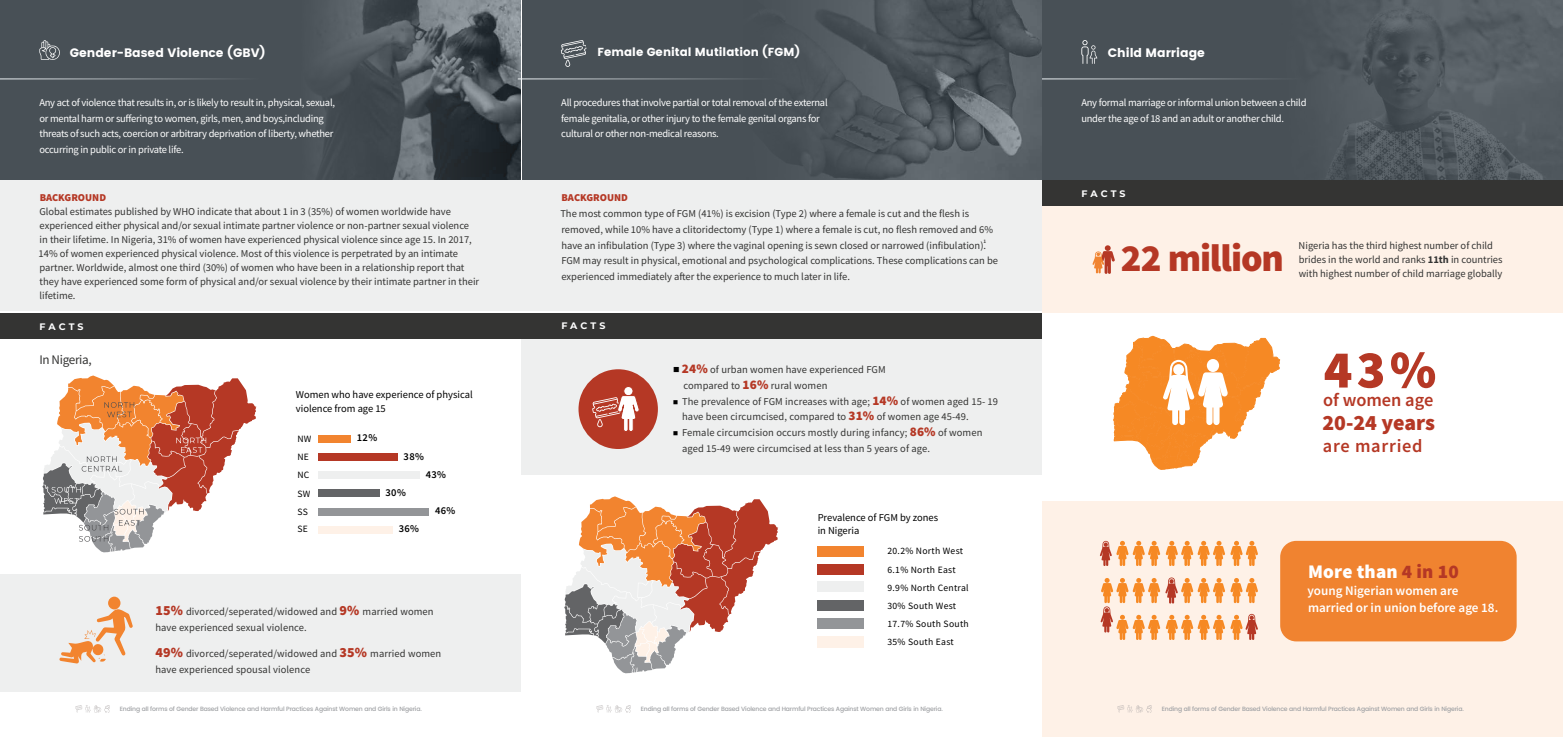
<style>
.page{position:relative;width:1563px;height:737px;background:#fff}
.page>*{position:absolute;margin:0;border:0;box-sizing:border-box;transform-origin:0 0}
.t1{font:900 53.38px "Source Sans Pro";color:#b53825}
.t2{font:900 38.5px "Source Sans Pro";letter-spacing:-.03em;color:#b53825}
.t3{font:900 21.88px "Source Sans Pro";letter-spacing:-.005em;color:#b53825}
.t4{font:900 19.25px "Source Sans Pro";letter-spacing:.01em;color:#fff}
.t5{font:600 18.38px "Source Sans Pro";color:#b53825}
.t6{font:600 18.38px "Source Sans Pro";letter-spacing:.03em;color:#b53825}
.t7{font:600 13.12px/16.6px "Source Sans Pro";color:#fff}
.t8{font:13.12px "Source Sans Pro";letter-spacing:-.025em;color:#343433}
.t9{font:700 12.25px "Poppins";color:#fff}
.t10{font:700 11.64px "Poppins";color:#fff}
.t11{font:10.5px/15.8px "Source Sans Pro";color:#343433}
.t12{font:10.5px/15.8px "Source Sans Pro";letter-spacing:-.025em;color:#fff}
.t13{font:10.5px/14px "Source Sans Pro";color:#000}
.t14{font:900 10.5px "Source Sans Pro";color:#b53825}
.t15{font:600 10.5px "Source Sans Pro";letter-spacing:.03em;color:#000}
.t16{font:9.62px/18.3px "Source Sans Pro";letter-spacing:.03em;color:#000}
.t17{font:100 9.45px "Montserrat";letter-spacing:.33em;color:#fff}
.t18{font:500 6.12px "Poppins";letter-spacing:-.025em;color:#9fa1a4}
.t19{font:600 5.25px "Source Sans Pro";color:#343433}
.s1{font-weight:700}
.s2{font-weight:900;font-size:14px;color:#b53825}
.s3{font-family:"Montserrat";font-weight:100;font-size:13.12px;color:#000}
.s4{font-weight:900;font-size:13.12px;color:#b53825}
.s5{font-family:"Montserrat";font-weight:100;color:#000}
.s6{color:#b53825}
</style>
<div class="page">
<div style="left:521px;top:339px;width:521px;height:136px;background:#eeefef"></div>
<div style="left:1042px;top:501px;width:521px;height:236px;background:#fef1e7"></div>
<div style="left:0;top:574px;width:521px;height:117px;background:#eeefef"></div>
<div style="left:522px;top:0;width:521px;height:180px;background:#485056"></div>
<img style="left:806px;top:0;width:236px;height:180px">
<div style="left:0;top:0;width:521px;height:180px;background:#485056"></div>
<img style="left:321px;top:0;width:200px;height:180px">
<div style="left:1042px;top:0;width:521px;height:180px;background:#485056"></div>
<img style="left:1228px;top:0;width:335px;height:180px">
<svg style="left:561px;top:40px;width:25px;height:27px"></svg>
<div style="left:521px;top:180px;width:521px;height:130px;background:#eeefef"></div>
<div style="left:0;top:180px;width:521px;height:130px;background:#eeefef"></div>
<div style="left:521px;top:313px;width:521px;height:26px;background:#343433"></div>
<div style="left:0;top:313px;width:521px;height:26px;background:#343433"></div>
<div style="left:1042px;top:180px;width:521px;height:26px;background:#343433"></div>
<svg style="left:1081px;top:40px;width:16px;height:24px"></svg>
<div style="left:1280px;top:541px;width:236px;height:100px;background:#f08330;border-radius:16px"></div>
<hr style="left:518px;top:78px;width:521px;height:1px;background:#eef3f6">
<hr style="left:0;top:78px;width:521px;height:1px;background:#eef3f6">
<hr style="left:1042px;top:78px;width:521px;height:1px;background:#eef3f6">
<svg style="left:39px;top:40px;width:21px;height:20px"></svg>
<div style="left:1042px;top:206px;width:521px;height:107px;background:#fef1e7"></div>
<svg style="left:1092px;top:245px;width:23px;height:29px"></svg>
<div style="left:108px;top:596px;width:13px;height:13px;background:#f2842f;border-radius:50%"></div>
<svg style="left:59px;top:609px;width:74px;height:54px"></svg>
<div style="left:578px;top:369px;width:80px;height:80px;background:#b53825;border-radius:50%"></div>
<svg style="left:592px;top:376px;width:47px;height:55px"></svg>
<svg style="left:43px;top:375px;width:213px;height:177px"></svg>
<svg style="left:564px;top:496px;width:214px;height:177px"></svg>
<div style="left:318px;top:434px;width:33px;height:8px;background:#f2842f"></div>
<div style="left:817px;top:546px;width:47px;height:10px;background:#f2842f"></div>
<div style="left:318px;top:489px;width:62px;height:8px;background:#636466"></div>
<div style="left:817px;top:600px;width:47px;height:11px;background:#636466"></div>
<div style="left:318px;top:453px;width:80px;height:8px;background:#b53825"></div>
<div style="left:817px;top:564px;width:47px;height:11px;background:#b53825"></div>
<div style="left:318px;top:507px;width:111px;height:8px;background:#939598"></div>
<div style="left:817px;top:618px;width:47px;height:10px;background:#939598"></div>
<svg style="left:318px;top:471px;width:102px;height:8px"></svg>
<svg style="left:817px;top:581px;width:47px;height:11px"></svg>
<svg style="left:318px;top:526px;width:75px;height:7px"></svg>
<svg style="left:817px;top:636px;width:47px;height:12px"></svg>
<svg style="left:1100px;top:541px;width:158px;height:25px"></svg>
<svg style="left:1100px;top:577px;width:158px;height:63px"></svg>
<svg style="left:1113px;top:335px;width:168px;height:135px"></svg>
<svg style="left:75px;top:705px;width:35px;height:7px"></svg>
<svg style="left:596px;top:705px;width:34px;height:7px"></svg>
<svg style="left:1117px;top:705px;width:34px;height:7px"></svg>
<p class="t9" style="left:70px;top:45px;width:197px">Gender-Based Violence (GBV)</p>
<p class="t10" style="left:597px;top:45px;width:204px">Female Genital Mutilation (FGM)</p>
<p class="t9" style="left:1108px;top:45px;width:99px">Child Marriage</p>
<p class="t12" style="left:39px;top:94px;width:297px">Any act of violence that results in, or is likely to result in, physical, sexual, or mental harm or suffering to women, girls, men, and boys,including threats of such acts, coercion or arbitrary deprivation of liberty, whether occurring in public or in private life.</p>
<p class="t12" style="left:1081px;top:94px;width:227px">Any formal marriage or informal union between a child under the age of 18 and an adult or another child.</p>
<p class="t14" style="left:561px;top:191px;width:68px">BACKGROUND</p>
<p class="t11" style="left:560px;top:206px;width:439px">The most common type of FGM (41%) is excision (Type 2) where a female is cut and the flesh is removed, while 10% have a clitoridectomy (Type 1) where a female is cut, no flesh removed and 6% have an infibulation (Type 3) where the vaginal opening is sewn closed or narrowed (infibulation).<br>FGM may result in physical, emotional and psychological complications. These complications can be experienced immediately after the experience to much later in life.</p>
<p class="t12" style="left:561px;top:94px;width:268px">All procedures that involve partial or total removal of the external female genitalia, or other injury to the female genital organs for cultural or other non-medical reasons.</p>
<p class="t17" style="left:1081px;top:187px;width:46px">FACTS</p>
<p class="t14" style="left:40px;top:191px;width:68px">BACKGROUND</p>
<p class="t11" style="left:39px;top:205px;width:442px;line-height:14px">Global estimates published by WHO indicate that about 1 in 3 (35%) of women worldwide have experienced either physical and/or sexual intimate partner violence or non-partner sexual violence<br>in their lifetime. In Nigeria, 31% of women have experienced physical violence since age 15. In 2017, 14% of women experienced physical violence. Most of this violence is perpetrated by an intimate partner. Worldwide, almost one third (30%) of women who have been in a relationship report that they have experienced some form of physical and/or sexual violence by their intimate partner in their lifetime.</p>
<p class="t17" style="left:39px;top:321px;width:46px">FACTS</p>
<p class="t17" style="left:561px;top:319px;width:46px">FACTS</p>
<p class="t19" style="left:983px;top:238px;width:4px">1</p>
<h2 class="t2" style="left:1121px;top:232px;width:165px">22 million</h2>
<p class="t11" style="left:1298px;top:239px;width:205px;line-height:14px">Nigeria has the third highest number of child brides in the world and ranks <span class="s1">11th</span> in countries with highest number of child marriage globally</p>
<p class="t8" style="left:39px;top:351px;width:54px">In Nigeria,</p>
<p class="t13" style="left:296px;top:388px;width:178px">Women who have experience of physical violence from age 15</p>
<p class="t16" style="left:297px;top:429px;width:16px">NW<br>NE<br>NC<br>SW<br>SS</p>
<p class="t16" style="left:297px;top:520px;width:12px">SE</p>
<p class="t15" style="left:357px;top:431px;width:22px">12%</p>
<p class="t15" style="left:404px;top:449px;width:22px">38%</p>
<p class="t15" style="left:386px;top:485px;width:22px">30%</p>
<p class="t15" style="left:426px;top:467px;width:22px">43%</p>
<p class="t15" style="left:435px;top:504px;width:22px">46%</p>
<p class="t15" style="left:399px;top:521px;width:22px">36%</p>
<p class="t11" style="left:155px;top:603px;width:280px"><span class="s2">15%</span> divorced/seperated/widowed and <span class="s2">9%</span> married women have experienced sexual violence.</p>
<p class="t11" style="left:155px;top:645px;width:287px"><span class="s2">49%</span> divorced/seperated/widowed and <span class="s2">35%</span> married women have experienced spousal violence</p>
<p class="t11" style="left:683px;top:362px;width:204px;text-indent:-11px"><span class="s3">■</span><span class="s4">24%</span> of urban women have experienced FGM compared to <span class="s4">16%</span> rural women</p>
<p class="t11" style="left:682px;top:393px;width:317px;text-indent:-10px"><span class="s5">■</span> The prevalence of FGM increases with age; <span class="s4">14%</span> of women aged 15- 19 have been circumcised, compared to <span class="s4">31%</span> of women age 45-49.</p>
<p class="t11" style="left:682px;top:425px;width:302px;text-indent:-10px"><span class="s5">■</span> Female circumcision occurs mostly during infancy; <span class="s4">86%</span> of women aged 15-49 were circumcised at less than 5 years of age.</p>
<p class="t13" style="left:817px;top:511px;width:122px;line-height:13.1px">Prevalence of FGM by zones in Nigeria</p>
<p class="t16" style="left:887px;top:542px;width:77px">20.2% North West</p>
<p class="t16" style="left:887px;top:560px;width:70px">6.1% North East</p>
<p class="t16" style="left:887px;top:578px;width:83px">9.9% North Central</p>
<p class="t16" style="left:887px;top:597px;width:70px">30% South West</p>
<p class="t16" style="left:887px;top:615px;width:83px">17.7% South South</p>
<p class="t16" style="left:887px;top:632px;width:68px">35% South East</p>
<h1 class="t1" style="left:1323px;top:333px;width:114px">43%</h1>
<h3 class="t5" style="left:1323px;top:388px;width:112px">of women age</h3>
<h3 class="t3" style="left:1322px;top:407px;width:114px">20-24 years</h3>
<h3 class="t6" style="left:1323px;top:433px;width:101px">are married</h3>
<h3 class="t4" style="left:1308px;top:558px;width:152px">More than <span class="s6">4 in 10</span></h3>
<p class="t7" style="left:1307px;top:582px;width:192px">young Nigerian women are married or in union before age 18.</p>
<p class="t18" style="left:120px;top:704px;width:303px">Ending all forms of Gender Based Violence and Harmful Practices Against Women and Girls in Nigeria.</p>
<p class="t18" style="left:641px;top:704px;width:303px">Ending all forms of Gender Based Violence and Harmful Practices Against Women and Girls in Nigeria.</p>
<p class="t18" style="left:1162px;top:704px;width:303px">Ending all forms of Gender Based Violence and Harmful Practices Against Women and Girls in Nigeria.</p>
</div>
